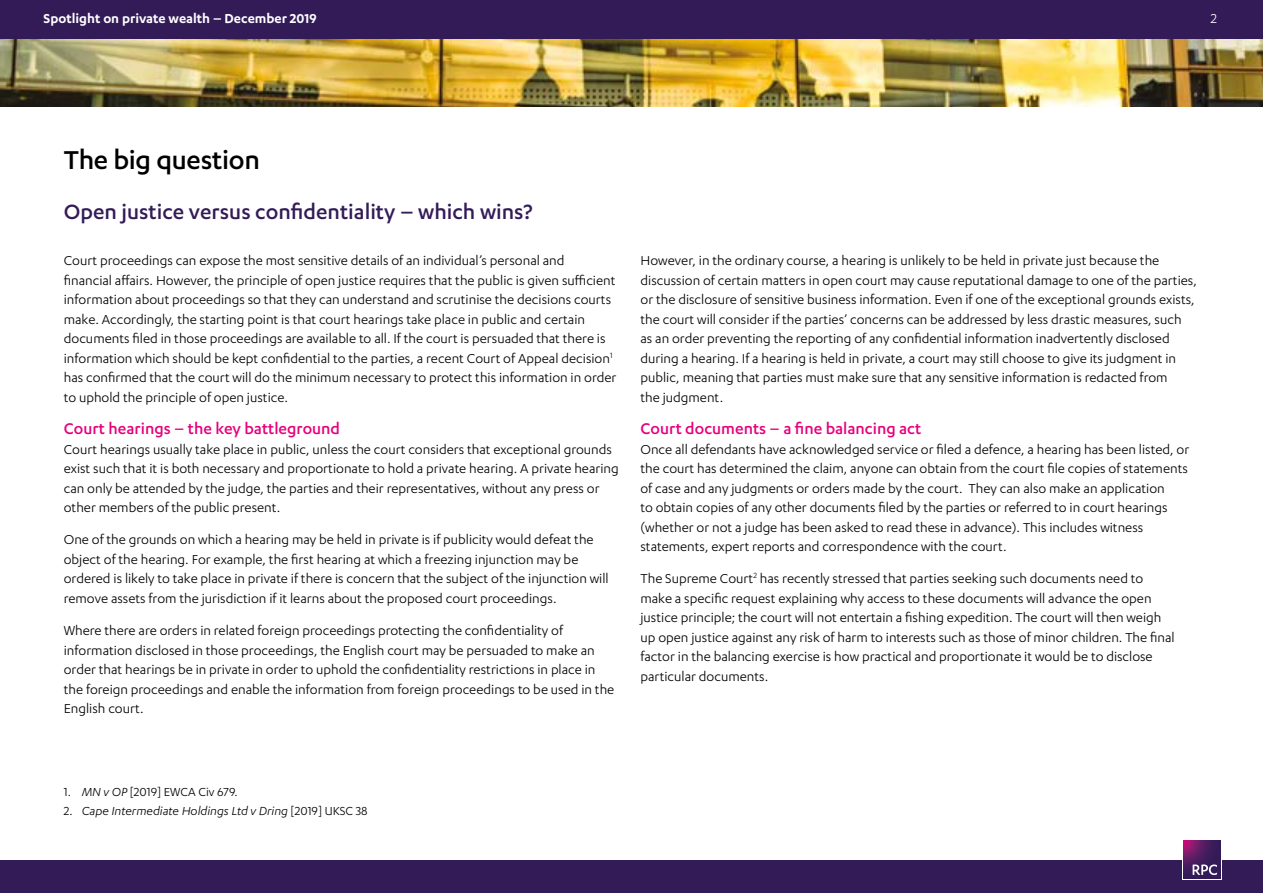
<style>
.page{position:relative;width:1263px;height:893px;background:#fff}
.page>*{position:absolute;margin:0;border:0;box-sizing:border-box;transform-origin:0 0}
.t1{font:500 30px "Karbon";letter-spacing:-.01em;color:#000}
.t2{font:500 24px "Karbon";color:#331b58}
.t3{font:500 18px "Karbon";color:#e6007d}
.t4{font:15px/19.5px "Karbon";color:#000}
.t5{font:600 15px "Karbon";color:#fff}
.t6{font:15px "Karbon";color:#fff}
.t7{font:italic 13.5px "Karbon";color:#000}
.t8{font:13.5px "Karbon";color:#000}
.s1{font-style:italic}
.s2{font-style:normal}
</style>
<div class="page">
<div style="left:0;top:860px;width:1263px;height:33px;background:#331b58"></div>
<svg style="left:1182px;top:840px;width:39px;height:39px"></svg>
<svg style="left:1183px;top:841px;width:38px;height:38px"></svg>
<svg style="left:1192px;top:864px;width:25px;height:11px"></svg>
<img style="left:0;top:38px;width:1263px;height:68px">
<div style="left:0;top:0;width:1263px;height:38px;background:#331b58"></div>
<p class="t5" style="left:44px;top:10px;width:274px">Spotlight on private wealth – December 2019</p>
<p class="t6" style="left:1211px;top:10px;width:8px">2</p>
<h1 class="t1" style="left:64px;top:143px;width:198px">The big question</h1>
<h2 class="t2" style="left:64px;top:199px;width:470px">Open justice versus confidentiality – which wins?</h2>
<p class="t4" style="left:64px;top:251px;width:554px">Court proceedings can expose the most sensitive details of an individual’s personal and financial affairs. However, the principle of open justice requires that the public is given sufficient information about proceedings so that they can understand and scrutinise the decisions courts make. Accordingly, the starting point is that court hearings take place in public and certain documents filed in those proceedings are available to all. If the court is persuaded that there is information which should be kept confidential to the parties, a recent Court of Appeal decision<sup>1 </sup>has confirmed that the court will do the minimum necessary to protect this information in order to uphold the principle of open justice.</p>
<p class="t3" style="left:64px;top:419px;width:278px">Court hearings – the key battleground</p>
<p class="t4" style="left:64px;top:439px;width:557px">Court hearings usually take place in public, unless the court considers that exceptional grounds exist such that it is both necessary and proportionate to hold a private hearing. A private hearing can only be attended by the judge, the parties and their representatives, without any press or other members of the public present.</p>
<p class="t4" style="left:64px;top:530px;width:546px">One of the grounds on which a hearing may be held in private is if publicity would defeat the object of the hearing. For example, the first hearing at which a freezing injunction may be ordered is likely to take place in private if there is concern that the subject of the injunction will remove assets from the jurisdiction if it learns about the proposed court proceedings.</p>
<p class="t4" style="left:64px;top:620px;width:552px">Where there are orders in related foreign proceedings protecting the confidentiality of information disclosed in those proceedings, the English court may be persuaded to make an order that hearings be in private in order to uphold the confidentiality restrictions in place in the foreign proceedings and enable the information from foreign proceedings to be used in the English court.</p>
<p class="t4" style="left:640px;top:251px;width:558px">However, in the ordinary course, a hearing is unlikely to be held in private just because the discussion of certain matters in open court may cause reputational damage to one of the parties, or the disclosure of sensitive business information. Even if one of the exceptional grounds exists, the court will consider if the parties’ concerns can be addressed by less drastic measures, such as an order preventing the reporting of any confidential information inadvertently disclosed during a hearing. If a hearing is held in private, a court may still choose to give its judgment in public, meaning that parties must make sure that any sensitive information is redacted from<br>the judgment.</p>
<p class="t3" style="left:640px;top:419px;width:282px">Court documents – a fine balancing act</p>
<p class="t4" style="left:640px;top:439px;width:550px">Once all defendants have acknowledged service or filed a defence, a hearing has been listed, or the court has determined the claim, anyone can obtain from the court file copies of statements of case and any judgments or orders made by the court. They can also make an application<br>to obtain copies of any other documents filed by the parties or referred to in court hearings (whether or not a judge has been asked to read these in advance). This includes witness statements, expert reports and correspondence with the court.</p>
<p class="t4" style="left:640px;top:569px;width:536px">The Supreme Court<sup>2</sup> has recently stressed that parties seeking such documents need to make a specific request explaining why access to these documents will advance the open justice principle; the court will not entertain a fishing expedition. The court will then weigh up open justice against any risk of harm to interests such as those of minor children. The final factor in the balancing exercise is how practical and proportionate it would be to disclose particular documents.</p>
<p class="t8" style="left:64px;top:784px;width:175px">1. <span class="s1">MN v OP</span> [2019] EWCA Civ 679.</p>
<p class="t7" style="left:64px;top:804px;width:305px"><span class="s2">2.</span> Cape Intermediate Holdings Ltd v Dring <span class="s2">[2019] UKSC 38</span></p>
</div>
